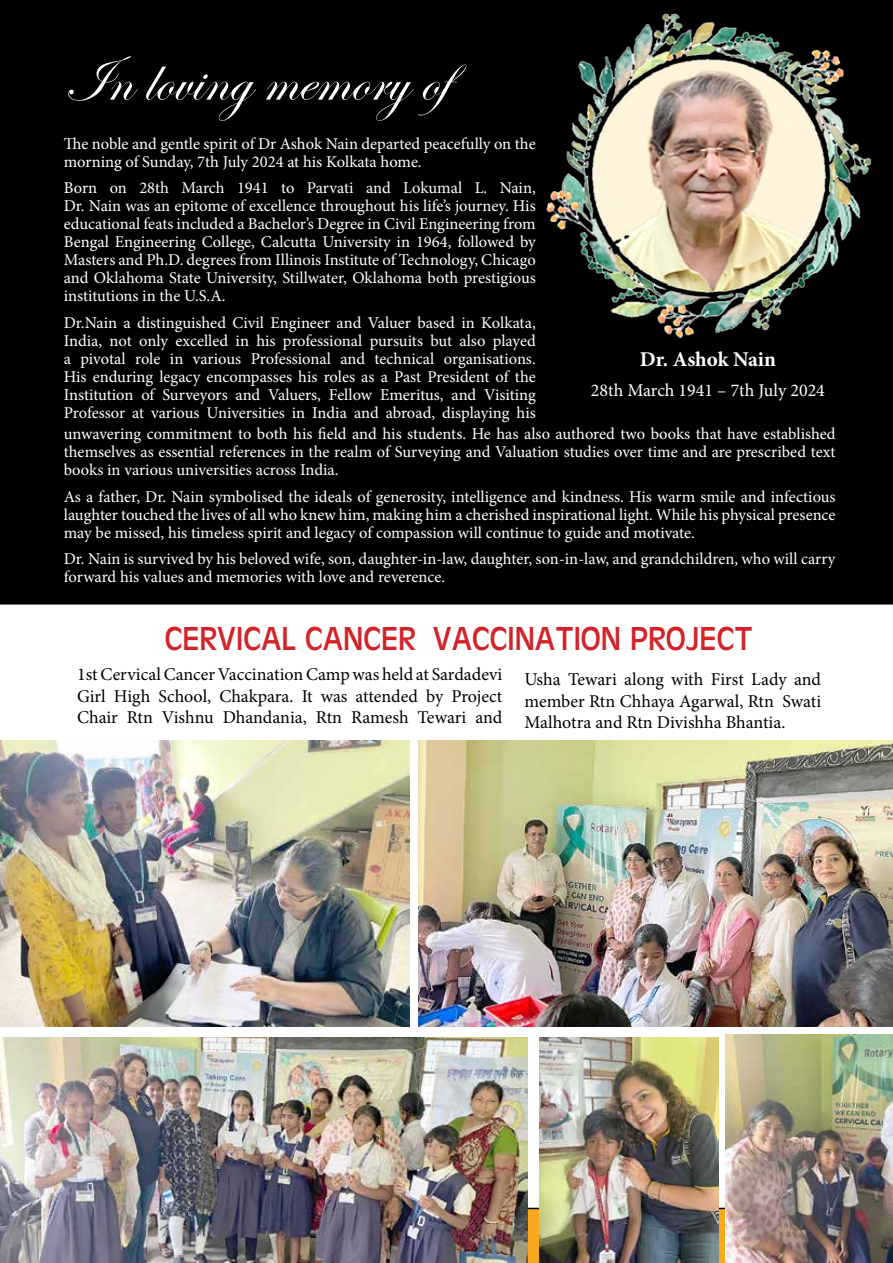
<style>
.page{position:relative;width:893px;height:1263px;background:#fff}
.page>*{position:absolute;margin:0;border:0;box-sizing:border-box;transform-origin:0 0}
.t1{font:34.5px "Antique Olive";color:#d2232a;scale:.94 1}
.t2{font:700 21px "Minion Pro";letter-spacing:-.005em;color:#fff}
.t3{font:18px/21.6px "Minion Pro";letter-spacing:-.005em;color:#000;text-align:justify}
.t4{font:18px "Minion Pro";color:#fff}
.t5{font:16.5px/18px "Minion Pro";color:#fff;text-align:justify}
</style>
<div class="page">
<div style="left:0;top:0;width:893px;height:604px;background:#000"></div>
<svg style="left:528px;top:1208px;width:197px;height:55px"></svg>
<svg style="left:68px;top:56px;width:398px;height:65px"></svg>
<img style="left:523px;top:0;width:370px;height:342px">
<img style="left:725px;top:1035px;width:168px;height:228px">
<img style="left:540px;top:1037px;width:178px;height:226px">
<img style="left:0;top:1037px;width:528px;height:226px">
<img style="left:418px;top:741px;width:475px;height:286px">
<img style="left:0;top:741px;width:409px;height:286px">
<p class="t5" style="left:64px;top:135px;width:473px">The noble and gentle spirit of Dr Ashok Nain departed peacefully on the morning of Sunday, 7th July 2024 at his Kolkata home.</p>
<p class="t5" style="left:64px;top:179px;width:474px">Born on 28th March 1941 to Parvati and Lokumal L. Nain, Dr. Nain was an epitome of excellence throughout his life’s journey. His educational feats included a Bachelor’s Degree in Civil Engineering from Bengal Engineering College, Calcutta University in 1964, followed by Masters and Ph.D. degrees from Illinois Institute of Technology, Chicago and Oklahoma State University, Stillwater, Oklahoma both prestigious institutions in the U.S.A.</p>
<p class="t5" style="left:64px;top:314px;width:474px">Dr.Nain a distinguished Civil Engineer and Valuer based in Kolkata, India, not only excelled in his professional pursuits but also played a pivotal role in various Professional and technical organisations.<br>His enduring legacy encompasses his roles as a Past President of the Institution of Surveyors and Valuers, Fellow Emeritus, and Visiting Professor at various Universities in India and abroad, displaying his</p>
<p class="t5" style="left:64px;top:425px;width:773px">unwavering commitment to both his field and his students. He has also authored two books that have established themselves as essential references in the realm of Surveying and Valuation studies over time and are prescribed text books in various universities across India.</p>
<p class="t5" style="left:64px;top:488px;width:773px">As a father, Dr. Nain symbolised the ideals of generosity, intelligence and kindness. His warm smile and infectious laughter touched the lives of all who knew him, making him a cherished inspirational light. While his physical presence may be missed, his timeless spirit and legacy of compassion will continue to guide and motivate.</p>
<p class="t5" style="left:64px;top:550px;width:773px">Dr. Nain is survived by his beloved wife, son, daughter-in-law, daughter, son-in-law, and grandchildren, who will carry forward his values and memories with love and reverence.</p>
<p class="t2" style="left:640px;top:345px;width:138px">Dr. Ashok Nain</p>
<p class="t4" style="left:591px;top:378px;width:236px">28th March 1941 – 7th July 2024</p>
<h1 class="t1" style="left:165px;top:619px;width:627px">CERVICAL CANCER VACCINATION PROJECT</h1>
<p class="t3" style="left:77px;top:664px;width:427px">1st Cervical Cancer Vaccination Camp was held at Sardadevi Girl High School, Chakpara. It was attended by Project Chair Rtn Vishnu Dhandania, Rtn Ramesh Tewari and</p>
<p class="t3" style="left:524px;top:669px;width:298px">Usha Tewari along with First Lady and member Rtn Chhaya Agarwal, Rtn Swati Malhotra and Rtn Divishha Bhantia.</p>
</div>
